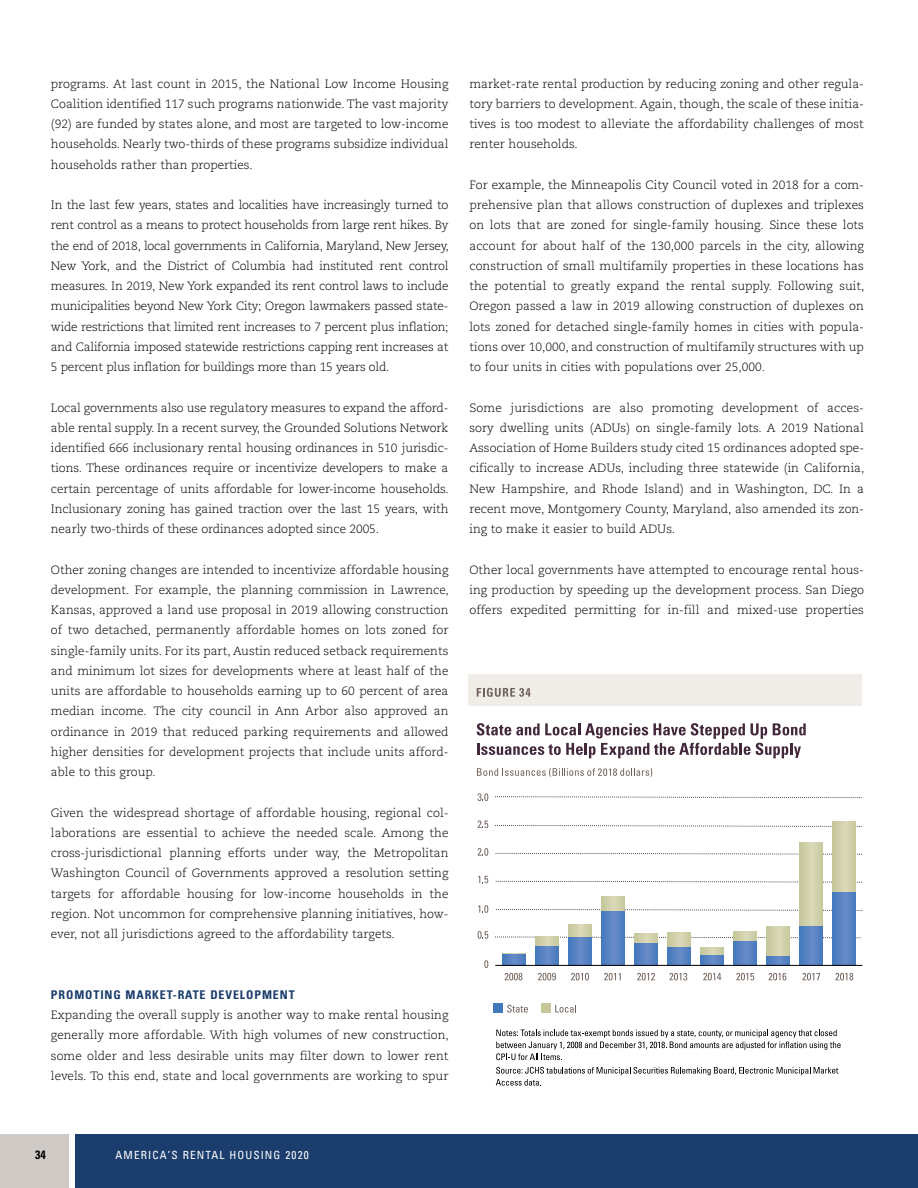
<style>
.page{position:relative;width:918px;height:1188px;background:#fff}
.page>*{position:absolute;margin:0;border:0;box-sizing:border-box;transform-origin:0 0}
.body{font:300 12px/20.2px "Caecilia LT Std";color:#000;text-align:justify}
.Subhead{font:700 condensed 12px "Univers LT Std";letter-spacing:.075em;color:#1b3d6d}
.t1{font:700 condensed 12px "Univers LT Std";color:#000}
.t2{font:condensed 11.25px "Univers LT Std";letter-spacing:.1em;color:#fff}
</style>
<div class="page">
<div style="left:0;top:1134px;width:918px;height:54px;background:#1b3d6d"></div>
<div style="left:0;top:1134px;width:74px;height:54px;background:#d0cac6"></div>
<div style="left:69px;top:1128px;width:6px;height:60px;background:#fff"></div>
<svg style="left:496px;top:1030px;width:345px;height:30px"></svg>
<svg style="left:496px;top:1067px;width:342px;height:19px"></svg>
<div style="left:494px;top:1003px;width:9px;height:9px;background:#4379bd"></div>
<svg style="left:507px;top:1005px;width:21px;height:8px"></svg>
<div style="left:541px;top:1003px;width:9px;height:9px;background:#c5c79b"></div>
<svg style="left:555px;top:1005px;width:21px;height:8px"></svg>
<svg style="left:496px;top:909px;width:367px;height:2px"></svg>
<svg style="left:495px;top:936px;width:366px;height:3px"></svg>
<svg style="left:496px;top:881px;width:367px;height:2px"></svg>
<svg style="left:496px;top:853px;width:366px;height:2px"></svg>
<svg style="left:495px;top:796px;width:367px;height:2px"></svg>
<svg style="left:495px;top:825px;width:367px;height:2px"></svg>
<svg style="left:502px;top:954px;width:23px;height:11px"></svg>
<svg style="left:535px;top:946px;width:23px;height:19px"></svg>
<svg style="left:568px;top:937px;width:24px;height:28px"></svg>
<svg style="left:601px;top:911px;width:24px;height:54px"></svg>
<svg style="left:634px;top:943px;width:24px;height:22px"></svg>
<svg style="left:668px;top:947px;width:23px;height:18px"></svg>
<svg style="left:701px;top:955px;width:23px;height:10px"></svg>
<svg style="left:734px;top:940px;width:23px;height:25px"></svg>
<svg style="left:767px;top:955px;width:23px;height:10px"></svg>
<svg style="left:800px;top:926px;width:23px;height:39px"></svg>
<svg style="left:833px;top:892px;width:23px;height:73px;background:#5681c1"></svg>
<svg style="left:502px;top:953px;width:23px;height:1px"></svg>
<svg style="left:535px;top:937px;width:23px;height:9px"></svg>
<svg style="left:568px;top:925px;width:24px;height:12px"></svg>
<svg style="left:601px;top:896px;width:24px;height:15px"></svg>
<svg style="left:634px;top:934px;width:24px;height:9px"></svg>
<svg style="left:668px;top:933px;width:23px;height:14px"></svg>
<svg style="left:701px;top:947px;width:23px;height:8px"></svg>
<svg style="left:734px;top:931px;width:23px;height:9px"></svg>
<svg style="left:767px;top:926px;width:23px;height:29px"></svg>
<div style="left:800px;top:842px;width:23px;height:84px;background:linear-gradient(to bottom,#d1d1ac,#d1d1ac)"></div>
<div style="left:833px;top:822px;width:23px;height:70px;background:linear-gradient(to bottom,#d1d1ac,#d1d1ac)"></div>
<svg style="left:484px;top:960px;width:4px;height:8px"></svg>
<svg style="left:478px;top:931px;width:10px;height:8px"></svg>
<svg style="left:478px;top:905px;width:10px;height:8px"></svg>
<svg style="left:478px;top:876px;width:10px;height:7px"></svg>
<svg style="left:478px;top:848px;width:10px;height:8px"></svg>
<svg style="left:478px;top:821px;width:10px;height:7px"></svg>
<svg style="left:477px;top:793px;width:11px;height:8px"></svg>
<svg style="left:505px;top:973px;width:17px;height:7px"></svg>
<svg style="left:538px;top:973px;width:18px;height:7px"></svg>
<svg style="left:571px;top:973px;width:18px;height:7px"></svg>
<svg style="left:604px;top:973px;width:17px;height:7px"></svg>
<svg style="left:637px;top:973px;width:18px;height:7px"></svg>
<svg style="left:669px;top:973px;width:18px;height:7px"></svg>
<svg style="left:703px;top:973px;width:18px;height:7px"></svg>
<svg style="left:736px;top:973px;width:18px;height:7px"></svg>
<svg style="left:769px;top:973px;width:17px;height:7px"></svg>
<svg style="left:802px;top:973px;width:18px;height:7px"></svg>
<svg style="left:835px;top:973px;width:18px;height:7px"></svg>
<div style="left:469px;top:674px;width:393px;height:32px;background:#f0ece8"></div>
<svg style="left:477px;top:723px;width:329px;height:35px"></svg>
<svg style="left:477px;top:768px;width:175px;height:9px"></svg>
<svg style="left:477px;top:688px;width:54px;height:9px"></svg>
<hr style="left:496px;top:965px;width:366px;height:1px;background:#000">
<p class="body" style="left:51px;top:74px;width:399px">programs. At last count in 2015, the National Low Income Housing Coalition identified 117 such programs nationwide. The vast majority (92) are funded by states alone, and most are targeted to low-income households. Nearly two-thirds of these programs subsidize individual households rather than properties.</p>
<p class="body" style="left:51px;top:195px;width:400px">In the last few years, states and localities have increasingly turned to rent control as a means to protect households from large rent hikes. By the end of 2018, local governments in California, Maryland, New Jersey, New York, and the District of Columbia had instituted rent control measures. In 2019, New York expanded its rent control laws to include municipalities beyond New York City; Oregon lawmakers passed state&shy;wide restrictions that limited rent increases to 7 percent plus inflation; and California imposed statewide restrictions capping rent increases at 5 percent plus inflation for buildings more than 15 years old.</p>
<p class="body" style="left:51px;top:398px;width:399px">Local governments also use regulatory measures to expand the afford&shy;able rental supply. In a recent survey, the Grounded Solutions Network identified 666 inclusionary rental housing ordinances in 510 jurisdic&shy;tions. These ordinances require or incentivize developers to make a certain percentage of units affordable for lower-income households.<br>Inclusionary zoning has gained traction over the last 15 years, with nearly two-thirds of these ordinances adopted since 2005.</p>
<p class="body" style="left:51px;top:560px;width:399px">Other zoning changes are intended to incentivize affordable housing development. For example, the planning commission in Lawrence, Kansas, approved a land use proposal in 2019 allowing construction of two detached, permanently affordable homes on lots zoned for single-family units. For its part, Austin reduced setback requirements and minimum lot sizes for developments where at least half of the units are affordable to households earning up to 60 percent of area median income. The city council in Ann Arbor also approved an ordinance in 2019 that reduced parking requirements and allowed higher densities for development projects that include units afford&shy;able to this group.</p>
<p class="body" style="left:51px;top:803px;width:399px">Given the widespread shortage of affordable housing, regional col&shy;laborations are essential to achieve the needed scale. Among the cross-jurisdictional planning efforts under way, the Metropolitan Washington Council of Governments approved a resolution setting targets for affordable housing for low-income households in the region. Not uncommon for comprehensive planning initiatives, how&shy;ever, not all jurisdictions agreed to the affordability targets.</p>
<h2 class="Subhead" style="left:51px;top:987px;width:245px">PROMOTING MARKET-RATE DEVELOPMENT</h2>
<p class="body" style="left:51px;top:1005px;width:399px">Expanding the overall supply is another way to make rental housing generally more affordable. With high volumes of new construction, some older and less desirable units may filter down to lower rent levels. To this end, state and local governments are working to spur</p>
<p class="body" style="left:470px;top:74px;width:396px">market-rate rental production by reducing zoning and other regula&shy;tory barriers to development. Again, though, the scale of these initia&shy;tives is too modest to alleviate the affordability challenges of most renter households.</p>
<p class="body" style="left:470px;top:175px;width:396px">For example, the Minneapolis City Council voted in 2018 for a com&shy;prehensive plan that allows construction of duplexes and triplexes on lots that are zoned for single-family housing. Since these lots account for about half of the 130,000 parcels in the city, allowing construction of small multifamily properties in these locations has the potential to greatly expand the rental supply. Following suit, Oregon passed a law in 2019 allowing construction of duplexes on lots zoned for detached single-family homes in cities with popula&shy;tions over 10,000, and construction of multifamily structures with up to four units in cities with populations over 25,000.</p>
<p class="body" style="left:470px;top:398px;width:396px">Some jurisdictions are also promoting development of acces&shy;sory dwelling units (ADUs) on single-family lots. A 2019 National Association of Home Builders study cited 15 ordinances adopted spe&shy;cifically to increase ADUs, including three statewide (in California, New Hampshire, and Rhode Island) and in Washington, DC. In a recent move, Montgomery County, Maryland, also amended its zon&shy;ing to make it easier to build ADUs.</p>
<p class="body" style="left:470px;top:560px;width:396px">Other local governments have attempted to encourage rental hous&shy;ing production by speeding up the development process. San Diego offers expedited permitting for in-fill and mixed-use properties</p>
<p class="t1" style="left:35px;top:1148px;width:12px">34</p>
<p class="t2" style="left:116px;top:1148px;width:195px">AMERICA’S RENTAL HOUSING 2020</p>
</div>
